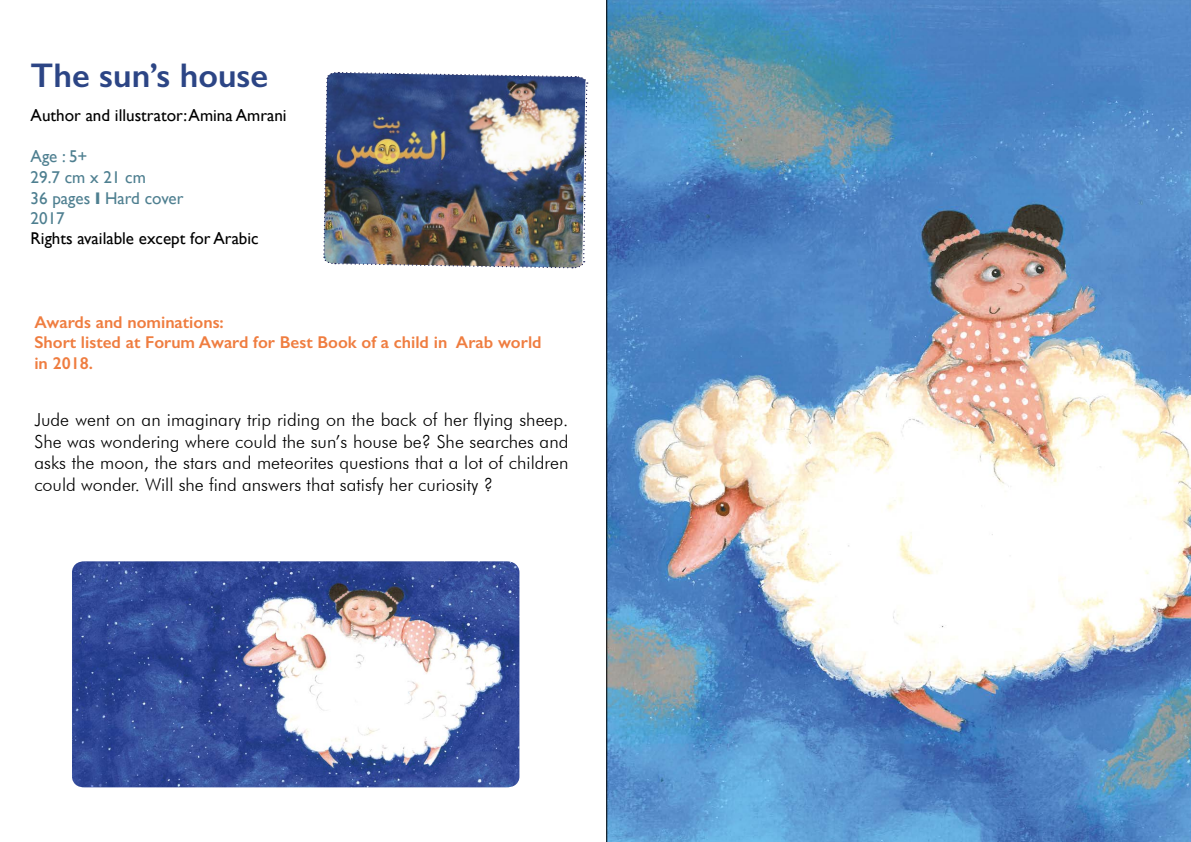
<style>
.page{position:relative;width:1191px;height:842px;background:#fff}
.page>*{position:absolute;margin:0;border:0;box-sizing:border-box;transform-origin:0 0}
.t1{font:600 34.4px "Gill Sans";color:#2c4585}
.t2{font:300 18px/21.6px "Futura BT";color:#000;text-align:justify}
.t3{font:600 17.2px/20.6px "Gill Sans";color:#ef7d40}
.t4{font:17px "Gill Sans";color:#000}
.t5{font:17px/20.6px "Gill Sans";color:#4e7f90}
.s1{font-weight:700;font-size:17.2px}
</style>
<div class="page">
<img style="left:323px;top:72px;width:265px;height:197px">
<img style="left:606px;top:0;width:585px;height:842px">
<img style="left:72px;top:561px;width:447px;height:226px">
<h1 class="t1" style="left:31px;top:55px;width:239px">The sun s’ house</h1>
<p class="t4" style="left:31px;top:106px;width:257px">Author and illustrator:Amina Amrani</p>
<p class="t5" style="left:31px;top:146px;width:154px">Age : 5+<br>29.7 cm x 21 cm<br>36 pages <span class="s1">l</span> Hard cover<br>2017</p>
<p class="t4" style="left:31px;top:229px;width:230px">Rights available except for Arabic</p>
<p class="t3" style="left:34px;top:311px;width:191px">Awards and nominations:</p>
<p class="t3" style="left:34px;top:332px;width:414px">Short listed at Forum Award for Best Book of a child in in 2018.</p>
<p class="t3" style="left:456px;top:332px;width:87px">Arab world</p>
<p class="t2" style="left:34px;top:409px;width:536px">Jude went on an imaginary trip riding on the back of her flying sheep.<br>She was wondering where could the sun s’ house be? She searches and asks the moon, the stars and meteorites questions that a lot of children could wonder. Will she find answers that satisfy her curiosity ?</p>
</div>
